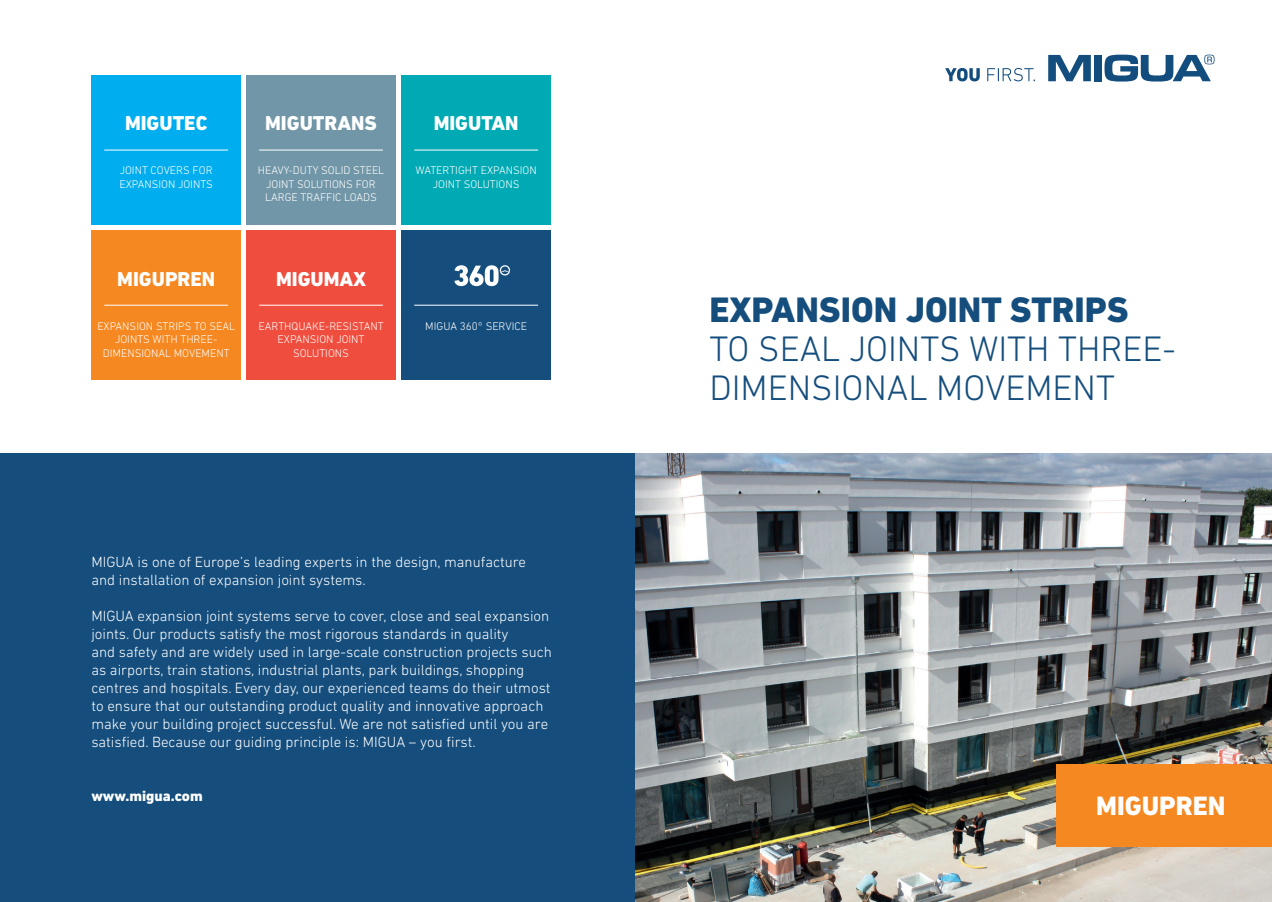
<style>
.page{position:relative;width:1272px;height:902px;background:#fff}
.page>*{position:absolute;margin:0;border:0;box-sizing:border-box;transform-origin:0 0}
.t1{font:300 36px/39px "DIN Next LT Pro";color:#154e7d}
.t2{font:800 36px "DIN Next LT Pro";color:#154e7d}
.t3{font:800 27px "DIN Next LT Pro";color:#fff}
.t4{font:800 20.4px "DIN Next LT Pro";color:#fff}
.t5{font:300 15px/18px "DIN Next LT Pro";color:#fff}
.t6{font:800 15px "DIN Next LT Pro";color:#fff}
.t7{font:300 11.25px/13.5px "DIN Next LT Pro";color:#fff;text-align:center}
</style>
<div class="page">
<svg style="left:1048px;top:55px;width:42px;height:26px"></svg>
<div style="left:1094px;top:55px;width:7px;height:26px;background:#134d7e"></div>
<svg style="left:1104px;top:55px;width:110px;height:27px"></svg>
<svg style="left:945px;top:68px;width:89px;height:13px"></svg>
<div style="left:0;top:453px;width:636px;height:448px;background:#154e7d"></div>
<img style="left:636px;top:453px;width:635px;height:448px">
<div style="left:1056px;top:763px;width:215px;height:83px;background:#f58821"></div>
<div style="left:91px;top:75px;width:150px;height:150px;background:#00aeef"></div>
<hr style="left:104px;top:150px;width:124px;height:1px;background:#fff">
<div style="left:246px;top:75px;width:150px;height:150px;background:#7196a7"></div>
<hr style="left:259px;top:150px;width:124px;height:1px;background:#fff">
<div style="left:401px;top:75px;width:150px;height:150px;background:#00aab5"></div>
<hr style="left:414px;top:150px;width:124px;height:1px;background:#fff">
<div style="left:91px;top:230px;width:150px;height:150px;background:#f58821"></div>
<hr style="left:104px;top:305px;width:124px;height:1px;background:#fff">
<div style="left:246px;top:230px;width:150px;height:150px;background:#ef4e3e"></div>
<hr style="left:259px;top:305px;width:124px;height:1px;background:#fff">
<div style="left:401px;top:230px;width:150px;height:150px;background:#154e7d"></div>
<hr style="left:414px;top:305px;width:124px;height:1px;background:#fff">
<svg style="left:454px;top:265px;width:56px;height:21px"></svg>
<h3 class="t4" style="left:125px;top:116px;width:84px">MIGUTEC</h3>
<h3 class="t4" style="left:265px;top:116px;width:113px">MIGUTRANS</h3>
<h3 class="t4" style="left:433px;top:116px;width:86px">MIGUTAN</h3>
<p class="t7" style="left:119px;top:164px;width:95px;text-align:left">JOINT COVERS FOR<br>EXPANSION JOINTS</p>
<p class="t7" style="left:258px;top:164px;width:128px">HEAVY-DUTY SOLID STEEL<br>JOINT SOLUTIONS FOR<br>LARGE TRAFFIC LOADS</p>
<p class="t7" style="left:415px;top:164px;width:123px">WATERTIGHT EXPANSION<br>JOINT SOLUTIONS</p>
<h3 class="t4" style="left:117px;top:271px;width:99px">MIGUPREN</h3>
<h3 class="t4" style="left:276px;top:271px;width:91px">MIGUMAX</h3>
<p class="t7" style="left:97px;top:319px;width:139px">EXPANSION STRIPS TO SEAL<br>JOINTS WITH THREE-<br>DIMENSIONAL MOVEMENT</p>
<p class="t7" style="left:258px;top:319px;width:127px">EARTHQUAKE-RESISTANT<br>EXPANSION JOINT<br>SOLUTIONS</p>
<p class="t7" style="left:425px;top:319px;width:103px">MIGUA 360° SERVICE</p>
<p class="t5" style="left:91px;top:554px;width:436px">MIGUA is one of Europe’s leading experts in the design, manufacture and installation of expansion joint systems.</p>
<p class="t5" style="left:91px;top:608px;width:462px">MIGUA expansion joint systems serve to cover, close and seal expansion joints. Our products satisfy the most rigorous standards in quality<br>and safety and are widely used in large-scale construction projects such as airports, train stations, industrial plants, park buildings, shopping centres and hospitals. Every day, our experienced teams do their utmost to ensure that our outstanding product quality and innovative approach make your building project successful. We are not satisfied until you are satisfied. Because our guiding principle is: MIGUA – you first.</p>
<h1 class="t2" style="left:709px;top:297px;width:420px">EXPANSION JOINT STRIPS</h1>
<h1 class="t1" style="left:709px;top:332px;width:468px">TO SEAL JOINTS WITH THREE-<br>DIMENSIONAL MOVEMENT</h1>
<p class="t6" style="left:91px;top:790px;width:113px">www.migua.com</p>
<h2 class="t3" style="left:1096px;top:796px;width:131px">MIGUPREN</h2>
</div>
